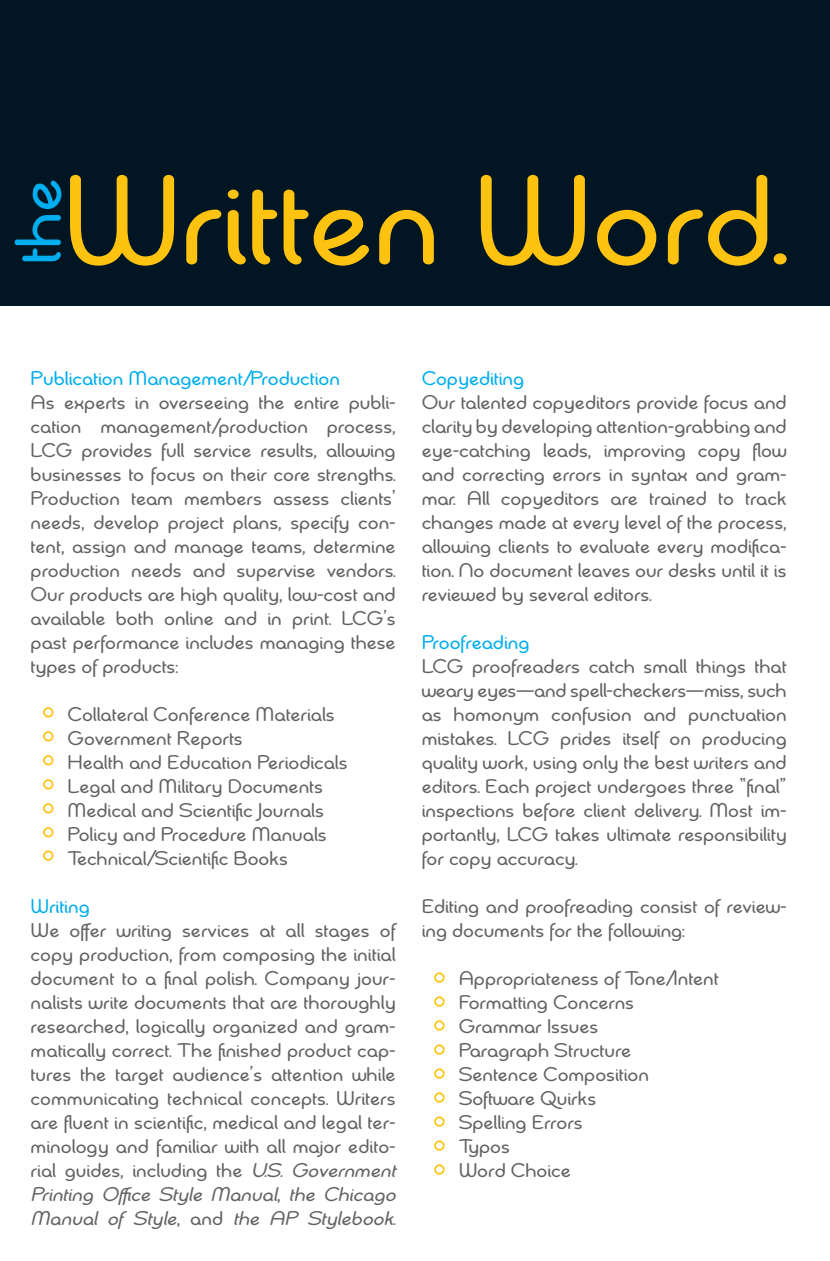
<style>
.page{position:relative;width:830px;height:1261px;background:#fff}
.page>*{position:absolute;margin:0;border:0;box-sizing:border-box;transform-origin:0 0}
.t1{font:128px "Chennai";color:#fec210}
.t2{font:66px "Chennai";color:#00aeef}
.t3{font:20px/24px "Chennai";color:#636366}
.s1{color:#00aeef}
.s2{font-style:italic}
</style>
<div class="page">
<div style="left:0;top:0;width:830px;height:305px;background:#011622"></div>
<svg style="left:434px;top:972px;width:11px;height:10px"></svg>
<svg style="left:434px;top:996px;width:11px;height:10px"></svg>
<svg style="left:434px;top:1020px;width:11px;height:10px"></svg>
<svg style="left:434px;top:1044px;width:11px;height:10px"></svg>
<svg style="left:434px;top:1068px;width:11px;height:10px"></svg>
<svg style="left:434px;top:1092px;width:11px;height:10px"></svg>
<svg style="left:434px;top:1116px;width:11px;height:10px"></svg>
<svg style="left:434px;top:1140px;width:11px;height:10px"></svg>
<svg style="left:434px;top:1164px;width:11px;height:10px"></svg>
<svg style="left:43px;top:707px;width:10px;height:10px"></svg>
<svg style="left:43px;top:731px;width:10px;height:10px"></svg>
<svg style="left:43px;top:755px;width:10px;height:10px"></svg>
<svg style="left:43px;top:779px;width:10px;height:10px"></svg>
<svg style="left:43px;top:803px;width:10px;height:10px"></svg>
<svg style="left:43px;top:827px;width:10px;height:10px"></svg>
<svg style="left:43px;top:850px;width:10px;height:11px"></svg>
<p class="t2" style="left:-8px;top:265px;width:87px;rotate:-90deg">the</p>
<p class="t1" style="left:62px;top:130px;width:726px">Written Word.</p>
<p class="t3" style="left:31px;top:366px;width:367px"><span class="s1">Publication Management/Production<br></span>As experts in overseeing the entire publi&shy;cation management/production process, LCG provides full service results, allowing businesses to focus on their core strengths.<br>Production team members assess clients’ needs, develop project plans, specify con&shy;tent, assign and manage teams, determine production needs and supervise vendors.<br>Our products are high quality, low-cost and available both online and in print. LCG’s past performance includes managing these types of products:</p>
<p class="t3" style="left:68px;top:702px;width:281px">Collateral Conference Materials<br>Government Reports<br>Health and Education Periodicals<br>Legal and Military Documents<br>Medical and Scientific Journals<br>Policy and Procedure Manuals<br>Technical/Scientific Books</p>
<p class="t3" style="left:31px;top:894px;width:367px"><span class="s1">Writing<br></span>We offer writing services at all stages of copy production, from composing the initial document to a final polish. Company jour&shy;nalists write documents that are thoroughly researched, logically organized and gram&shy;matically correct. The finished product cap&shy;tures the target audience’s attention while communicating technical concepts. Writers are fluent in scientific, medical and legal ter&shy;minology and familiar with all major edito&shy;rial guides, including the <span class="s2">U.S. Government Printing Office Style Manual</span>, <span class="s2">the Chicago Manual of Style</span>, and <span class="s2">the AP Stylebook</span>.</p>
<p class="t3" style="left:422px;top:366px;width:367px"><span class="s1">Copyediting<br></span>Our talented copyeditors provide focus and clarity by developing attention-grabbing and eye-catching leads, improving copy flow and correcting errors in syntax and gram&shy;mar. All copyeditors are trained to track changes made at every level of the process, allowing clients to evaluate every modifica&shy;tion. No document leaves our desks until it is reviewed by several editors.</p>
<p class="t3" style="left:422px;top:630px;width:367px"><span class="s1">Proofreading<br></span>LCG proofreaders catch small things that weary eyes—and spell-checkers—miss, such as homonym confusion and punctuation mistakes. LCG prides itself on producing quality work, using only the best writers and editors. Each project undergoes three “final” inspections before client delivery. Most im&shy;portantly, LCG takes ultimate responsibility for copy accuracy.</p>
<p class="t3" style="left:422px;top:894px;width:366px">Editing and proofreading consist of review&shy;ing documents for the following:</p>
<p class="t3" style="left:459px;top:966px;width:262px">Appropriateness of Tone/Intent<br>Formatting Concerns<br>Grammar Issues<br>Paragraph Structure<br>Sentence Composition<br>Software Quirks<br>Spelling Errors<br>Typos<br>Word Choice</p>
</div>
